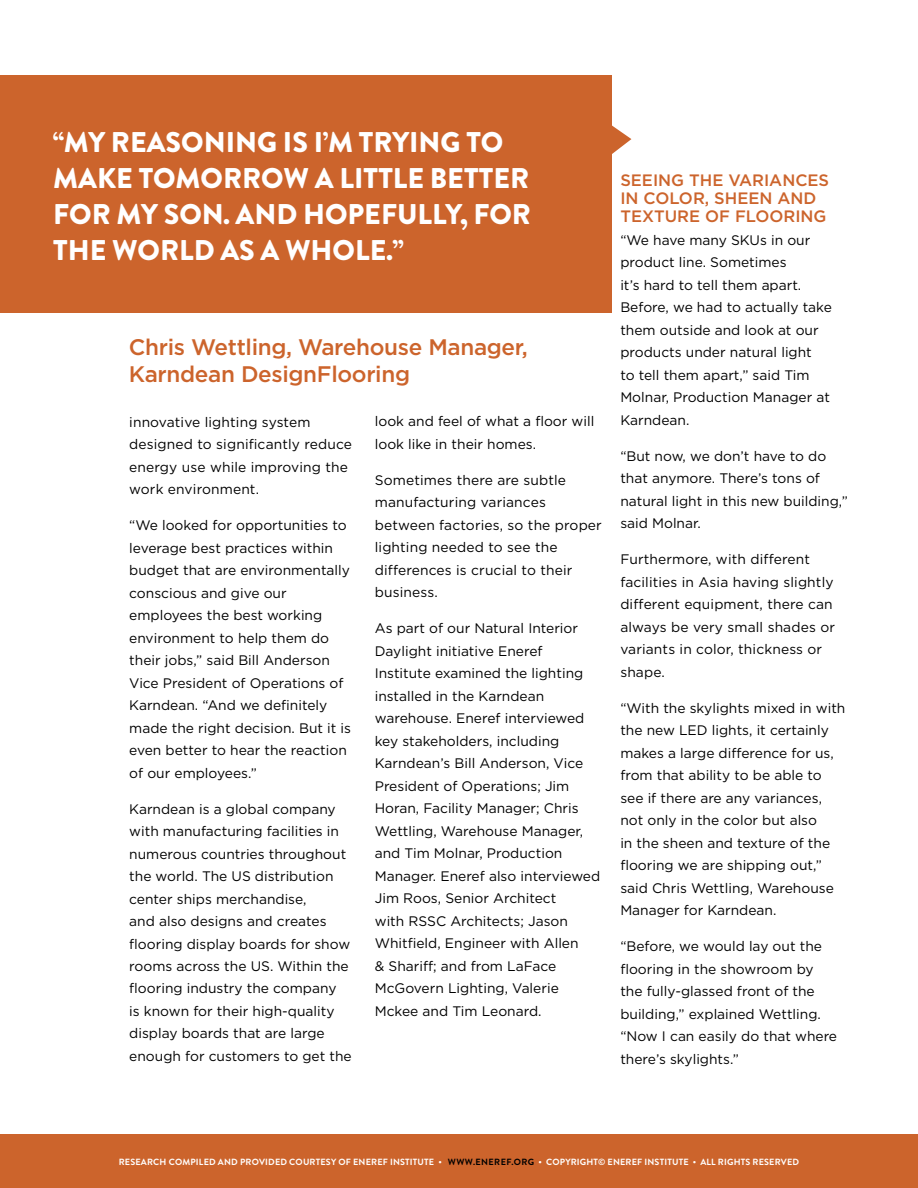
<style>
.page{position:relative;width:918px;height:1188px;background:#fff}
.page>*{position:absolute;margin:0;border:0;box-sizing:border-box;transform-origin:0 0}
.t1{font:900 28.5px/36px "Brandon Grotesque";color:#fff}
.t2{font:500 22.5px/27px "Gotham HTF";letter-spacing:-.015em;color:#cc642c}
.t3{font:500 16.5px/18px "Gotham HTF";color:#cc642c}
.t4{font:13.8px/22.5px "Gotham HTF";color:#000}
.t5{font:700 9px "Brandon Grotesque";letter-spacing:.02em;color:#fff}
.s1{color:#000}
</style>
<div class="page">
<div style="left:0;top:1134px;width:918px;height:54px;background:#cc642c"></div>
<div style="left:0;top:76px;width:611px;height:237px;background:#cc642c"></div>
<svg style="left:611px;top:124px;width:20px;height:32px"></svg>
<h1 class="t1" style="left:53px;top:124px;width:480px">“MY REASONING IS I’M TRYING TO<br>MAKE TOMORROW A LITTLE BETTER<br>FOR MY SON. AND HOPEFULLY, FOR<br>THE WORLD AS A WHOLE.”</h1>
<h2 class="t2" style="left:129px;top:333px;width:400px">Chris Wettling, Warehouse Manager,<br>Karndean DesignFlooring</h2>
<p class="t4" style="left:129px;top:410px;width:224px">innovative lighting system designed to significantly reduce energy use while improving the work environment.</p>
<p class="t4" style="left:129px;top:514px;width:223px">“We looked for opportunities to leverage best practices within budget that are environmentally conscious and give our employees the best working environment to help them do their jobs,” said Bill Anderson<br>Vice President of Operations of<br>Karndean. “And we definitely made the right decision. But it is even better to hear the reaction of our employees.”</p>
<p class="t4" style="left:129px;top:797px;width:224px">Karndean is a global company with manufacturing facilities in numerous countries throughout the world. The US distribution center ships merchandise,<br>and also designs and creates flooring display boards for show rooms across the US. Within the flooring industry the company<br>is known for their high-quality display boards that are large enough for customers to get the</p>
<p class="t4" style="left:375px;top:410px;width:221px">look and feel of what a floor will look like in their homes.</p>
<p class="t4" style="left:375px;top:469px;width:229px">Sometimes there are subtle manufacturing variances between factories, so the proper lighting needed to see the differences is crucial to their business.</p>
<p class="t4" style="left:375px;top:617px;width:227px">As part of our Natural Interior<br>Daylight initiative Eneref<br>Institute examined the lighting installed in the Karndean warehouse. Eneref interviewed key stakeholders, including<br>Karndean’s Bill Anderson, Vice<br>President of Operations; Jim<br>Horan, Facility Manager; Chris<br>Wettling, Warehouse Manager, and Tim Molnar, Production<br>Manager. Eneref also interviewed<br>Jim Roos, Senior Architect<br>with RSSC Architects; Jason<br>Whitfield, Engineer with Allen<br>&amp; Shariff; and from LaFace<br>McGovern Lighting, Valerie<br>Mckee and Tim Leonard.</p>
<p class="t3" style="left:620px;top:171px;width:210px">SEEING THE VARIANCES<br>IN COLOR, SHEEN AND<br>TEXTURE OF FLOORING</p>
<p class="t4" style="left:620px;top:229px;width:213px">“We have many SKUs in our product line. Sometimes<br>it’s hard to tell them apart.<br>Before, we had to actually take them outside and look at our products under natural light<br>to tell them apart,” said Tim<br>Molnar, Production Manager at<br>Karndean.</p>
<p class="t4" style="left:620px;top:445px;width:229px">“But now, we don’t have to do that anymore. There’s tons of natural light in this new building,” said Molnar.</p>
<p class="t4" style="left:620px;top:548px;width:216px">Furthermore, with different facilities in Asia having slightly different equipment, there can always be very small shades or variants in color, thickness or shape.</p>
<p class="t4" style="left:620px;top:697px;width:227px">“With the skylights mixed in with the new LED lights, it certainly makes a large difference for us, from that ability to be able to see if there are any variances, not only in the color but also<br>in the sheen and texture of the flooring we are shipping out,” said Chris Wettling, Warehouse<br>Manager for Karndean.</p>
<p class="t4" style="left:620px;top:935px;width:218px">“Before, we would lay out the flooring in the showroom by the fully-glassed front of the building,” explained Wettling. “Now I can easily do that where there’s skylights.”</p>
<p class="t5" style="left:119px;top:1156px;width:682px">RESEARCH COMPILED AND PROVIDED COURTESY OF ENEREF INSTITUTE • <span class="s1">WWW.ENEREF.ORG</span> • COPYRIGHT© ENEREF INSTITUTE • ALL RIGHTS RESERVED</p>
</div>
